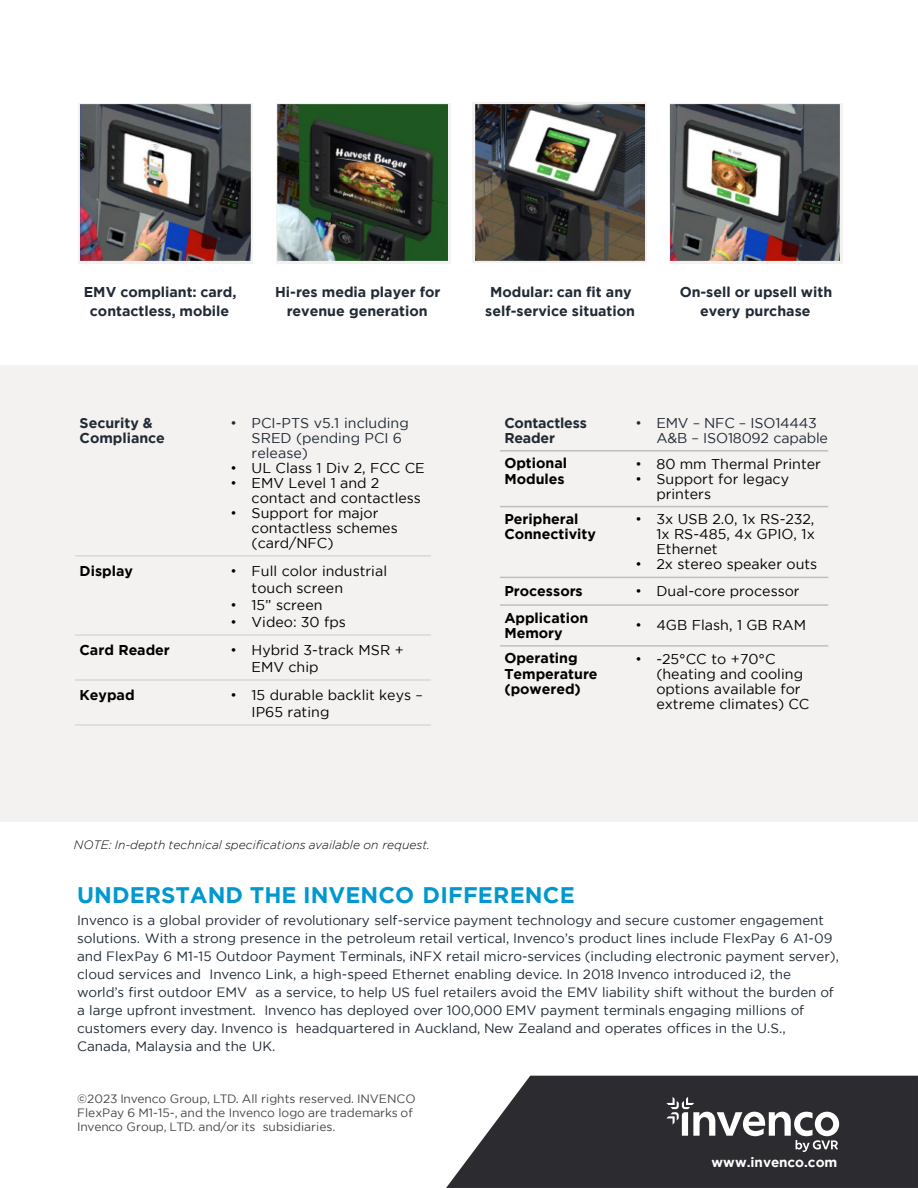
<style>
.page{position:relative;width:918px;height:1188px;background:#fff}
.page>*{position:absolute;margin:0;border:0;box-sizing:border-box;transform-origin:0 0}
.t1{font:700 22.5px "Gotham";color:#0098cf}
.t2{font:14.25px/15px "Gotham";color:#000}
.t3{font:700 14.25px/19.6px "Gotham";color:#212a35;text-align:center}
.t4{font:700 14.25px/15.1px "Gotham";color:#000}
.t5{font:14.25px/15px "Gotham";letter-spacing:-.005em;color:#212a35}
.t6{font:13.5px/18px "Gotham";letter-spacing:-.005em;color:#212a35}
.t7{font:700 13.5px "Gotham";color:#fff}
.t8{font:12px/14.4px "Gotham";letter-spacing:-.005em;color:#464648}
.t9{font:italic 300 12px "Gotham";letter-spacing:.005em;color:#000}
.s1{font-family:"Arial"}
</style>
<div class="page">
<div style="left:0;top:366px;width:918px;height:456px;background:#f4f2f1"></div>
<hr style="left:75px;top:555px;width:356px;height:2px;background:#d6d8d9">
<hr style="left:75px;top:634px;width:356px;height:2px;background:#d6d8d9">
<hr style="left:75px;top:679px;width:356px;height:2px;background:#d6d8d9">
<hr style="left:75px;top:724px;width:356px;height:2px;background:#d6d8d9">
<hr style="left:500px;top:450px;width:328px;height:2px;background:#bfbfbf">
<hr style="left:500px;top:506px;width:328px;height:1px;background:#bfbfbf">
<hr style="left:500px;top:577px;width:328px;height:1px;background:#bfbfbf">
<hr style="left:500px;top:604px;width:328px;height:2px;background:#bfbfbf">
<hr style="left:500px;top:645px;width:328px;height:2px;background:#bfbfbf">
<svg style="left:446px;top:1076px;width:472px;height:112px;background:#424246"></svg>
<div style="left:79px;top:104px;width:174px;height:160px;background:linear-gradient(to right,#f4f2f1,#f4f2f1)"></div>
<div style="left:276px;top:104px;width:174px;height:160px;background:linear-gradient(to right,#f4f2f1,#f4f2f1)"></div>
<div style="left:473px;top:103px;width:174px;height:160px;background:linear-gradient(to right,#f4f2f1,#f4f2f1)"></div>
<div style="left:669px;top:104px;width:174px;height:160px;background:#f4f2f1"></div>
<svg style="left:666px;top:1097px;width:173px;height:55px"></svg>
<img style="left:81px;top:105px;width:169px;height:156px">
<img style="left:278px;top:105px;width:169px;height:156px">
<img style="left:475px;top:105px;width:170px;height:156px">
<img style="left:670px;top:105px;width:170px;height:156px">
<p class="t3" style="left:84px;top:282px;width:154px">EMV compliant: card, contactless, mobile</p>
<p class="t3" style="left:275px;top:282px;width:167px">Hi-res media player for revenue generation</p>
<p class="t3" style="left:485px;top:282px;width:151px">Modular: can fit any self-service situation</p>
<p class="t3" style="left:680px;top:282px;width:154px">On-sell or upsell with every purchase</p>
<p class="t3" style="left:80px;top:415px;width:87px;line-height:15.1px;text-align:left">Security &amp;<br>Compliance</p>
<p class="t5" style="left:252px;top:415px;width:159px;text-indent:-20px"><span class="s1">•</span> PCI-PTS v5.1 including<br>SRED (pending PCI 6 release)</p>
<p class="t2" style="left:231px;top:460px;width:195px"><span class="s1">•</span> UL Class 1 Div 2, FCC CE</p>
<p class="t2" style="left:252px;top:475px;width:171px;text-indent:-20px"><span class="s1">•</span> EMV Level 1 and 2 contact and contactless</p>
<p class="t2" style="left:252px;top:505px;width:148px;text-indent:-20px"><span class="s1">•</span> Support for major contactless schemes (card/NFC)</p>
<p class="t4" style="left:80px;top:563px;width:55px">Display</p>
<p class="t2" style="left:252px;top:562px;width:137px;line-height:17.1px;text-indent:-20px"><span class="s1">•</span> Full color industrial touch screen</p>
<p class="t2" style="left:231px;top:597px;width:93px"><span class="s1">•</span> 15” screen</p>
<p class="t2" style="left:231px;top:614px;width:116px"><span class="s1">•</span> Video: 30 fps</p>
<p class="t4" style="left:80px;top:642px;width:92px">Card Reader</p>
<p class="t2" style="left:252px;top:641px;width:154px;line-height:17.1px;text-indent:-20px"><span class="s1">•</span> Hybrid 3-track MSR +<br>EMV chip</p>
<p class="t4" style="left:80px;top:687px;width:57px">Keypad</p>
<p class="t2" style="left:252px;top:686px;width:173px;line-height:17.1px;text-indent:-20px"><span class="s1">•</span> 15 durable backlit keys –<br>IP65 rating</p>
<p class="t9" style="left:74px;top:839px;width:358px">NOTE: In-depth technical specifications available on request.</p>
<p class="t3" style="left:504px;top:415px;width:84px;line-height:15.1px;text-align:left">Contactless<br>Reader</p>
<p class="t5" style="left:656px;top:415px;width:173px;text-indent:-20px"><span class="s1">•</span> EMV – NFC – ISO14443<br>A&amp;B – ISO18092 capable</p>
<p class="t4" style="left:504px;top:455px;width:64px">Optional<br>Modules</p>
<p class="t2" style="left:636px;top:456px;width:186px"><span class="s1">•</span> 80 mm Thermal Printer</p>
<p class="t2" style="left:656px;top:471px;width:134px;text-indent:-20px"><span class="s1">•</span> Support for legacy printers</p>
<p class="t4" style="left:504px;top:511px;width:93px">Peripheral<br>Connectivity</p>
<p class="t2" style="left:656px;top:512px;width:160px;text-align:justify;text-indent:-20px"><span class="s1">•</span> 3x USB 2.0, 1x RS-232, 1x RS-485, 4x GPIO, 1x Ethernet</p>
<p class="t2" style="left:636px;top:557px;width:183px"><span class="s1">•</span> 2x stereo speaker outs</p>
<p class="t4" style="left:504px;top:583px;width:80px">Processors</p>
<p class="t2" style="left:636px;top:583px;width:165px"><span class="s1">•</span> Dual-core processor</p>
<p class="t4" style="left:504px;top:610px;width:85px">Application<br>Memory</p>
<p class="t2" style="left:636px;top:618px;width:171px"><span class="s1">•</span> 4GB Flash, 1 GB RAM</p>
<p class="t4" style="left:504px;top:651px;width:95px">Operating<br>Temperature (powered)</p>
<p class="t2" style="left:656px;top:651px;width:155px;text-indent:-20px"><span class="s1">•</span> -25°CC to +70°C (heating and cooling options available for extreme climates) CC</p>
<p class="t1" style="left:77px;top:882px;width:499px">UNDERSTAND THE INVENCO DIFFERENCE</p>
<p class="t6" style="left:77px;top:911px;width:764px">Invenco is a global provider of revolutionary self-service payment technology and secure customer engagement solutions. With a strong presence in the petroleum retail vertical, Invenco’s product lines include FlexPay 6 A1-09 and FlexPay 6 M1-15 Outdoor Payment Terminals, iNFX retail micro-services (including electronic payment server), cloud services and Invenco Link, a high-speed Ethernet enabling device. In 2018 Invenco introduced i2, the world’s first outdoor EMV as a service, to help US fuel retailers avoid the EMV liability shift without the burden of a large upfront investment. Invenco has deployed over 100,000 EMV payment terminals engaging millions of customers every day. Invenco is headquartered in Auckland, New Zealand and operates offices in the U.S., Canada, Malaysia and the UK.</p>
<p class="t8" style="left:77px;top:1091px;width:340px">©2023 Invenco Group, LTD. All rights reserved. INVENCO<br>FlexPay 6 M1-15-, and the Invenco logo are trademarks of<br>Invenco Group, LTD. and/or its subsidiaries.</p>
<p class="t7" style="left:712px;top:1155px;width:127px">www.invenco.com</p>
</div>
